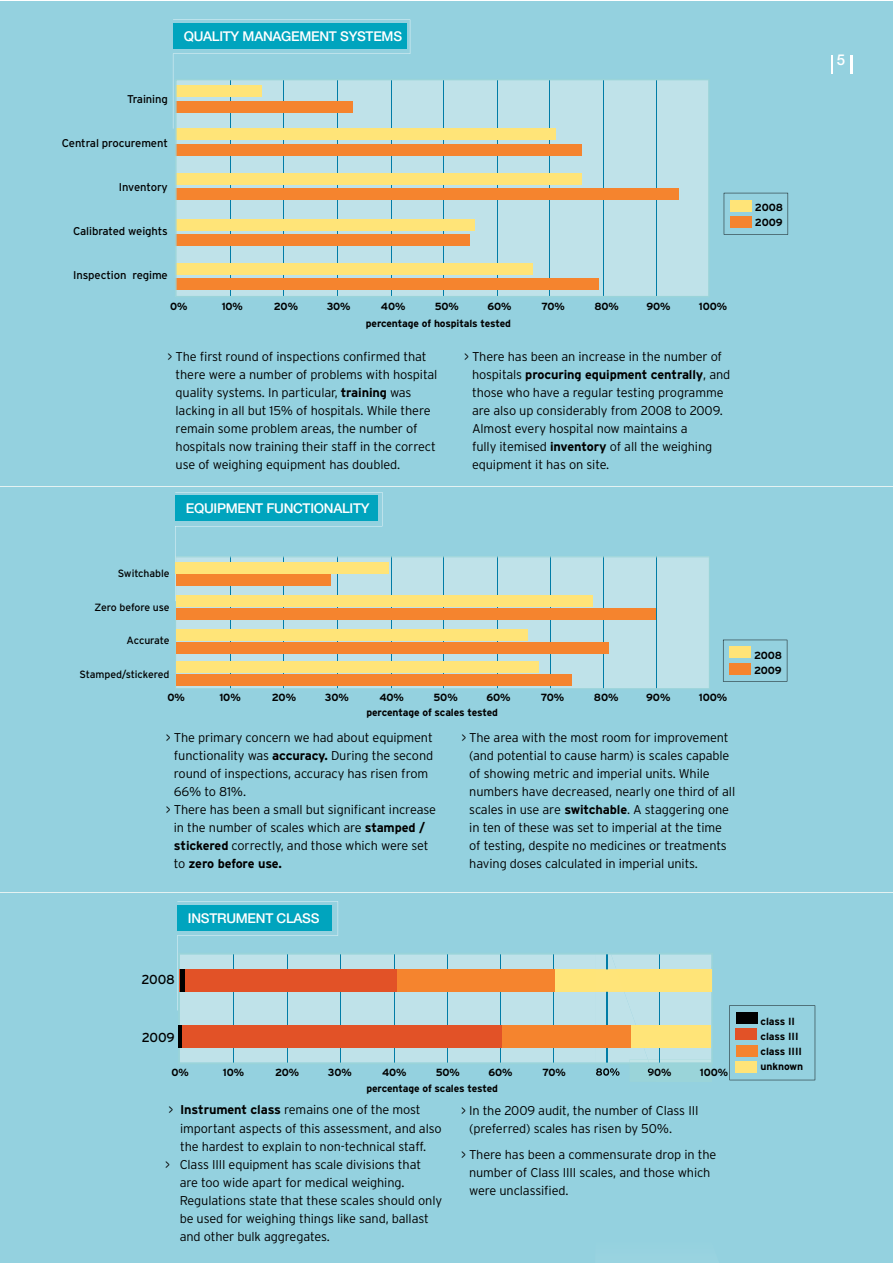
<style>
.page{position:relative;width:893px;height:1263px;background:#fff}
.page>*{position:absolute;margin:0;border:0;box-sizing:border-box;transform-origin:0 0}
.t1{font:500 15px "Helvetica Neue";color:#fff}
.t2{font:500 13.5px "Helvetica Neue";letter-spacing:-.02em;color:#fff}
.t3{font:13.05px "Interstate";letter-spacing:-.01em;color:#000}
.t4{font:300 12.75px/18px "Interstate";letter-spacing:-.01em;color:#000}
.t5{font:700 12.75px "Interstate";letter-spacing:-.02em;color:#000}
.t6{font:11.25px "Interstate";letter-spacing:-.01em;color:#000}
.t7{font:10.5px "Interstate";letter-spacing:-.01em;color:#000}
.t8{font:700 10.35px/15px "Interstate";letter-spacing:-.01em;color:#000}
.s1{font-weight:700}
.s2{font-weight:300}
</style>
<div class="page">
<div style="left:1px;top:1px;width:892px;height:1262px;background:#94d1df"></div>
<hr style="left:1px;top:486px;width:892px;height:1px;background:#e4f2f2">
<svg style="left:175px;top:556px;width:534px;height:133px;background:#bfdcdd"></svg>
<div style="left:176px;top:595px;width:416px;height:11px;background:#ffe478"></div>
<div style="left:176px;top:609px;width:479px;height:11px;background:#f5842e"></div>
<div style="left:176px;top:629px;width:352px;height:11px;background:#ffe478"></div>
<div style="left:176px;top:643px;width:433px;height:11px;background:#f5842e"></div>
<div style="left:176px;top:661px;width:362px;height:11px;background:#ffe478"></div>
<div style="left:176px;top:675px;width:395px;height:11px;background:#f5842e"></div>
<svg style="left:178px;top:954px;width:375px;height:109px;background:#c5b6af"></svg>
<div style="left:180px;top:969px;width:219px;height:23px;background:#e25227"></div>
<div style="left:397px;top:969px;width:157px;height:23px;background:#f5842e"></div>
<svg style="left:553px;top:954px;width:159px;height:122px;background:#c3dbc8"></svg>
<hr style="left:1px;top:892px;width:892px;height:1px;background:#e4f2f2">
<svg style="left:175px;top:80px;width:534px;height:216px;background:#d1cfb2"></svg>
<svg style="left:173px;top:20px;width:237px;height:109px"></svg>
<svg style="left:175px;top:492px;width:207px;height:109px"></svg>
<svg style="left:177px;top:901px;width:161px;height:109px"></svg>
<svg style="left:831px;top:55px;width:2px;height:19px"></svg>
<svg style="left:850px;top:55px;width:2px;height:19px"></svg>
<div style="left:175px;top:562px;width:214px;height:11px;background:#ffe478"></div>
<svg style="left:723px;top:193px;width:65px;height:42px"></svg>
<svg style="left:723px;top:640px;width:64px;height:42px"></svg>
<svg style="left:729px;top:1005px;width:86px;height:75px"></svg>
<hr style="left:180px;top:969px;width:4px;height:23px;background:#000">
<hr style="left:178px;top:1025px;width:4px;height:22px;background:#000">
<div style="left:630px;top:1025px;width:81px;height:22px;background:#ffe478"></div>
<div style="left:502px;top:1025px;width:128px;height:22px;background:#f5842e"></div>
<p class="t2" style="left:184px;top:28px;width:220px">QUALITY MANAGEMENT SYSTEMS</p>
<p class="t6" style="left:127px;top:92px;width:42px">Training</p>
<p class="t6" style="left:62px;top:137px;width:108px">Central procurement</p>
<p class="t6" style="left:119px;top:181px;width:50px">Inventory</p>
<p class="t6" style="left:73px;top:225px;width:96px">Calibrated weights</p>
<p class="t6" style="left:73px;top:269px;width:96px">Inspection regime</p>
<p class="t8" style="left:170px;top:299px;width:19px">0%</p>
<p class="t8" style="left:222px;top:299px;width:23px">10%</p>
<p class="t8" style="left:274px;top:299px;width:26px">20%</p>
<p class="t8" style="left:327px;top:299px;width:25px">30%</p>
<p class="t8" style="left:381px;top:299px;width:26px">40%</p>
<p class="t8" style="left:435px;top:299px;width:26px">50%</p>
<p class="t8" style="left:487px;top:299px;width:26px">60%</p>
<p class="t8" style="left:541px;top:299px;width:25px">70%</p>
<p class="t8" style="left:594px;top:299px;width:26px">80%</p>
<p class="t8" style="left:646px;top:299px;width:26px">90%</p>
<p class="t8" style="left:699px;top:299px;width:30px">100%</p>
<p class="t8" style="left:366px;top:315px;width:147px">percentage of hospitals tested</p>
<p class="t4" style="left:176px;top:347px;width:263px;text-indent:-8px">&gt; The first round of inspections confirmed that there were a number of problems with hospital quality systems. In particular, <span class="s1">training</span> was lacking in all but 15% of hospitals. While there remain some problem areas, the number of hospitals now training their staff in the correct use of weighing equipment has doubled.</p>
<p class="t4" style="left:472px;top:347px;width:260px;text-indent:-8px">&gt; There has been an increase in the number of hospitals <span class="s1">procuring equipment centrally</span>, and those who have a regular testing programme are also up considerably from 2008 to 2009.<br>Almost every hospital now maintains a<br>fully itemised <span class="s1">inventory</span> of all the weighing equipment it has on site.</p>
<p class="t2" style="left:186px;top:501px;width:185px">EQUIPMENT FUNCTIONALITY</p>
<p class="t8" style="left:755px;top:199px;width:30px">2008<br>2009</p>
<p class="t7" style="left:118px;top:567px;width:53px">Switchable</p>
<p class="t7" style="left:95px;top:601px;width:76px">Zero before use</p>
<p class="t7" style="left:127px;top:635px;width:44px">Accurate</p>
<p class="t7" style="left:80px;top:669px;width:91px">Stamped/stickered</p>
<p class="t8" style="left:168px;top:690px;width:19px">0%</p>
<p class="t8" style="left:219px;top:690px;width:23px">10%</p>
<p class="t8" style="left:272px;top:690px;width:26px">20%</p>
<p class="t8" style="left:325px;top:690px;width:25px">30%</p>
<p class="t8" style="left:379px;top:690px;width:26px">40%</p>
<p class="t8" style="left:433px;top:690px;width:26px">50%</p>
<p class="t8" style="left:486px;top:690px;width:26px">60%</p>
<p class="t8" style="left:540px;top:690px;width:25px">70%</p>
<p class="t8" style="left:594px;top:690px;width:26px">80%</p>
<p class="t8" style="left:646px;top:690px;width:26px">90%</p>
<p class="t8" style="left:699px;top:690px;width:30px">100%</p>
<p class="t8" style="left:366px;top:704px;width:133px">percentage of scales tested</p>
<p class="t4" style="left:166px;top:728px;width:268px">&gt; The primary concern we had about equipment</p>
<p class="t4" style="left:174px;top:746px;width:261px">functionality was <span class="s1">accuracy.</span> During the second</p>
<p class="t4" style="left:174px;top:764px;width:256px">round of inspections, accuracy has risen from</p>
<p class="t4" style="left:174px;top:782px;width:74px">66% to 81%.</p>
<p class="t4" style="left:166px;top:800px;width:272px">&gt; There has been a small but significant increase</p>
<p class="t4" style="left:174px;top:818px;width:253px">in the number of scales which are <span class="s1">stamped /</span></p>
<p class="t4" style="left:174px;top:836px;width:256px"><span class="s1">stickered</span> correctly, and those which were set</p>
<p class="t5" style="left:174px;top:856px;width:109px"><span class="s2">to</span> zero before use.</p>
<p class="t2" style="left:188px;top:910px;width:133px">INSTRUMENT CLASS</p>
<p class="t4" style="left:469px;top:728px;width:267px;text-indent:-8px">&gt; The area with the most room for improvement (and potential to cause harm) is scales capable of showing metric and imperial units. While numbers have decreased, nearly one third of all scales in use are <span class="s1">switchable</span>. A staggering one in ten of these was set to imperial at the time of testing, despite no medicines or treatments having doses calculated in imperial units.</p>
<p class="t8" style="left:754px;top:648px;width:30px">2008<br>2009</p>
<p class="t3" style="left:141px;top:972px;width:35px">2008</p>
<p class="t3" style="left:142px;top:1030px;width:35px">2009</p>
<p class="t8" style="left:171px;top:1064px;width:19px">0%</p>
<p class="t8" style="left:223px;top:1064px;width:23px">10%</p>
<p class="t8" style="left:275px;top:1064px;width:26px">20%</p>
<p class="t8" style="left:328px;top:1064px;width:25px">30%</p>
<p class="t8" style="left:382px;top:1064px;width:26px">40%</p>
<p class="t8" style="left:436px;top:1064px;width:26px">50%</p>
<p class="t8" style="left:488px;top:1064px;width:26px">60%</p>
<p class="t8" style="left:542px;top:1064px;width:25px">70%</p>
<p class="t8" style="left:647px;top:1064px;width:26px">90%</p>
<p class="t8" style="left:700px;top:1064px;width:30px">100%</p>
<p class="t8" style="left:366px;top:1081px;width:133px">percentage of scales tested</p>
<p class="t4" style="left:168px;top:1101px;width:254px">&gt; <span class="s1">Instrument class</span> remains one of the most</p>
<p class="t4" style="left:180px;top:1119px;width:263px">important aspects of this assessment, and also</p>
<p class="t4" style="left:180px;top:1137px;width:248px">the hardest to explain to non-technical staff.</p>
<p class="t4" style="left:165px;top:1155px;width:257px">&gt; Class IIII equipment has scale divisions that</p>
<p class="t4" style="left:180px;top:1173px;width:226px">are too wide apart for medical weighing.</p>
<p class="t4" style="left:180px;top:1191px;width:264px">Regulations state that these scales should only</p>
<p class="t4" style="left:180px;top:1209px;width:251px">be used for weighing things like sand, ballast</p>
<p class="t4" style="left:180px;top:1227px;width:152px">and other bulk aggregates.</p>
<p class="t4" style="left:469px;top:1101px;width:231px;text-indent:-8px">&gt; In the 2009 audit, the number of Class III (preferred) scales has risen by 50%.</p>
<p class="t4" style="left:469px;top:1145px;width:249px;text-indent:-8px">&gt; There has been a commensurate drop in the number of Class IIII scales, and those which were unclassified.</p>
<p class="t8" style="left:760px;top:1014px;width:44px">class II class III class IIII unknown</p>
<p class="t1" style="left:837px;top:51px;width:10px">5</p>
</div>
